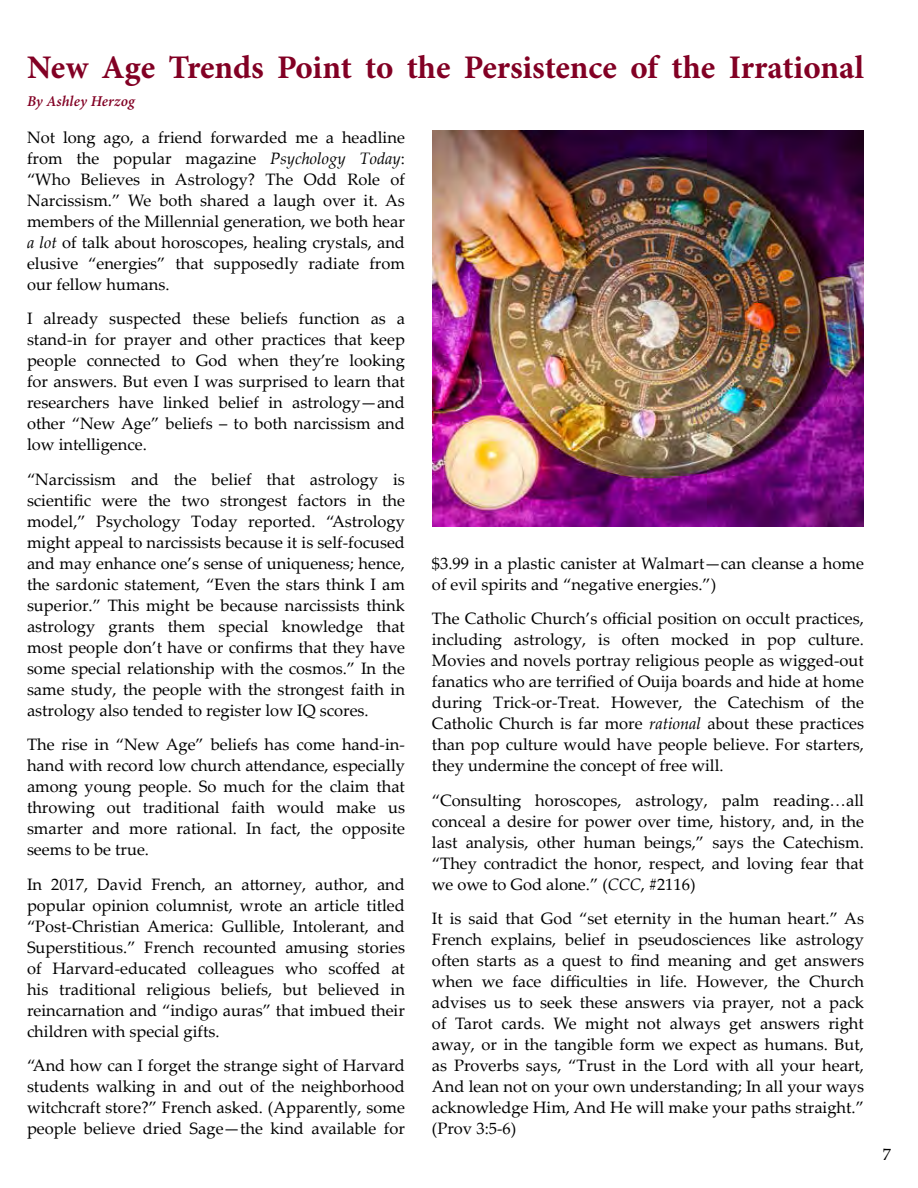
<style>
.page{position:relative;width:918px;height:1188px;background:#fff}
.page>*{position:absolute;margin:0;border:0;box-sizing:border-box;transform-origin:0 0}
.t1{font:700 33px "Minion Pro";letter-spacing:-.005em;color:#820024}
.t2{font:16.5px/21px "Palatino Linotype";color:#000;text-align:justify}
.t3{font:italic 600 15px "Minion Pro";letter-spacing:.005em;color:#820024}
.s1{font-style:italic}
</style>
<div class="page">
<img style="left:432px;top:130px;width:432px;height:396px">
<h1 class="t1" style="left:27px;top:44px;width:838px">New Age Trends Point to the Persistence of the Irrational</h1>
<p class="t3" style="left:27px;top:91px;width:109px">By Ashley Herzog</p>
<p class="t2" style="left:27px;top:126px;width:380px">Not long ago, a friend forwarded me a headline from the popular magazine <span class="s1">Psychology Today</span>: “Who Believes in Astrology? The Odd Role of Narcissism.” We both shared a laugh over it. As members of the Millennial generation, we both hear <span class="s1">a lot</span> of talk about horoscopes, healing crystals, and elusive “energies” that supposedly radiate from our fellow humans.</p>
<p class="t2" style="left:27px;top:307px;width:380px">I already suspected these beliefs function as a stand-in for prayer and other practices that keep people connected to God when they’re looking for answers. But even I was surprised to learn that researchers have linked belief in astrology—and other “New Age” beliefs – to both narcissism and low intelligence.</p>
<p class="t2" style="left:27px;top:468px;width:380px">“Narcissism and the belief that astrology is scientific were the two strongest factors in the model,” Psychology Today reported. “Astrology might appeal to narcissists because it is self-focused and may enhance one’s sense of uniqueness; hence, the sardonic statement, “Even the stars think I am superior.” This might be because narcissists think astrology grants them special knowledge that most people don’t have or confirms that they have some special relationship with the cosmos.” In the same study, the people with the strongest faith in astrology also tended to register low IQ scores.</p>
<p class="t2" style="left:27px;top:733px;width:380px">The rise in “New Age” beliefs has come hand-in&shy;hand with record low church attendance, especially among young people. So much for the claim that throwing out traditional faith would make us smarter and more rational. In fact, the opposite seems to be true.</p>
<p class="t2" style="left:27px;top:873px;width:380px">In 2017, David French, an attorney, author, and popular opinion columnist, wrote an article titled “Post-Christian America: Gullible, Intolerant, and Superstitious.” French recounted amusing stories of Harvard-educated colleagues who scoffed at his traditional religious beliefs, but believed in reincarnation and “indigo auras” that imbued their children with special gifts.</p>
<p class="t2" style="left:27px;top:1054px;width:380px">“And how can I forget the strange sight of Harvard students walking in and out of the neighborhood witchcraft store?” French asked. (Apparently, some people believe dried Sage—the kind available for</p>
<p class="t2" style="left:432px;top:552px;width:434px">$3.99 in a plastic canister at Walmart—can cleanse a home of evil spirits and “negative energies.”)</p>
<p class="t2" style="left:432px;top:607px;width:434px">The Catholic Church’s official position on occult practices, including astrology, is often mocked in pop culture.<br>Movies and novels portray religious people as wigged-out fanatics who are terrified of Ouija boards and hide at home during Trick-or-Treat. However, the Catechism of the Catholic Church is far more <span class="s1">rational</span> about these practices than pop culture would have people believe. For starters, they undermine the concept of free will.</p>
<p class="t2" style="left:432px;top:789px;width:434px">“Consulting horoscopes, astrology, palm reading…all conceal a desire for power over time, history, and, in the last analysis, other human beings,” says the Catechism. “They contradict the honor, respect, and loving fear that we owe to God alone.” (<span class="s1">CCC</span>, #2116)</p>
<p class="t2" style="left:432px;top:907px;width:434px">It is said that God “set eternity in the human heart.” As French explains, belief in pseudosciences like astrology often starts as a quest to find meaning and get answers when we face difficulties in life. However, the Church advises us to seek these answers via prayer, not a pack of Tarot cards. We might not always get answers right away, or in the tangible form we expect as humans. But, as Proverbs says, “Trust in the Lord with all your heart, And lean not on your own understanding; In all your ways acknowledge Him, And He will make your paths straight.” (Prov 3:5-6)</p>
<p class="t2" style="left:883px;top:1143px;width:10px">7</p>
</div>
